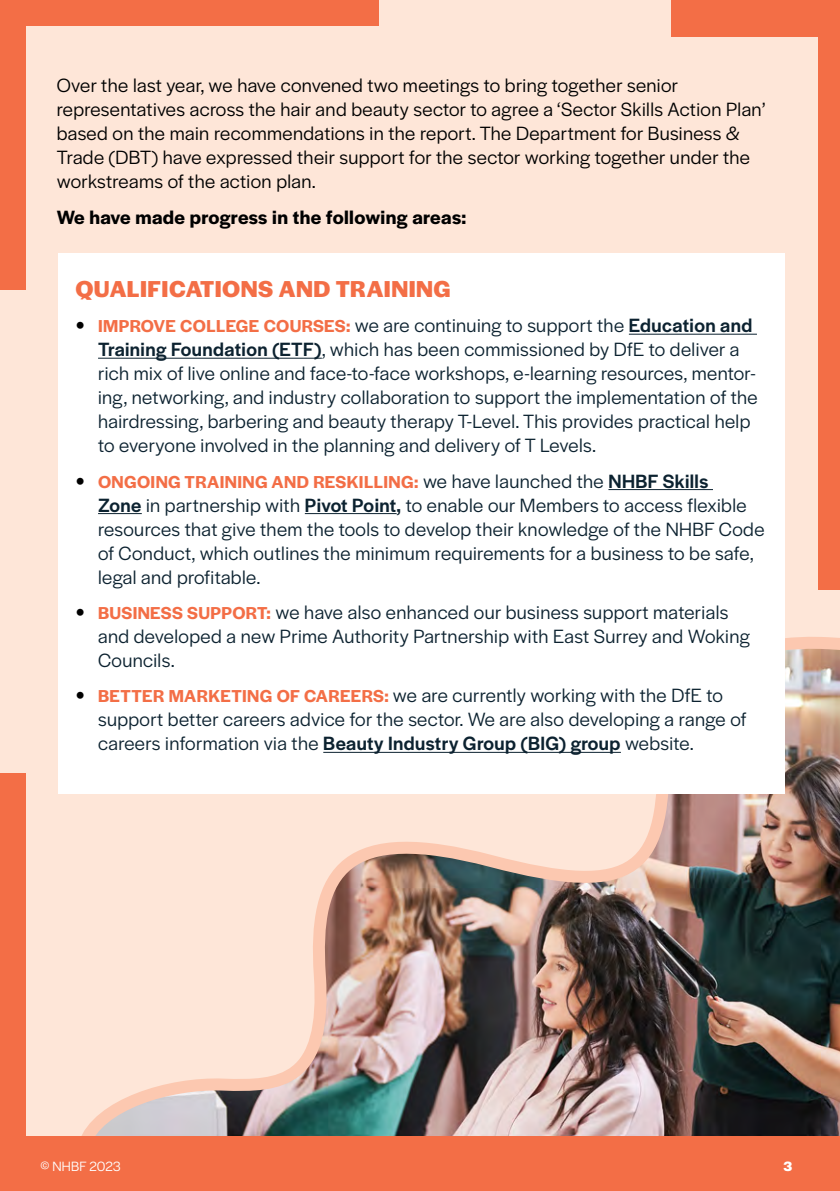
<style>
.page{position:relative;width:840px;height:1191px;background:#fff}
.page>*{position:absolute;margin:0;border:0;box-sizing:border-box;transform-origin:0 0}
.t1{font:700 24px "Halyard Display";letter-spacing:.02em;color:#f36e46}
.t2{font:20px/24px "Halyard Display";letter-spacing:.02em;color:#0c2230}
.t3{font:20px/24px "Halyard Display";letter-spacing:.02em;color:#000}
.t4{font:600 20px "Halyard Display";letter-spacing:.02em;color:#000}
.t5{font:600 18px "Halyard Display";letter-spacing:.02em;color:#f36e46}
.t6{font:14px "Halyard Display";letter-spacing:.015em;color:#fff}
.t7{font:700 14px "Halyard Display";color:#fff}
.s1{font-family:"Avenir Next";font-weight:600;font-size:19.2px;color:#000}
.s2{font-weight:600;font-size:18px;color:#f36e46}
.s3{font-weight:500}
.s4{font-family:"Avenir Next";font-size:19.2px;color:#000}
.s5{font-weight:400;font-size:20px;color:#0c2230}
.s6{font-weight:500;font-size:20px;color:#0c2230}
</style>
<div class="page">
<div style="left:0;top:0;width:839px;height:1191px;background:#fee6d8"></div>
<img style="left:81px;top:633px;width:758px;height:503px">
<div style="left:21px;top:0;width:357px;height:26px;background:#f36e46"></div>
<div style="left:0;top:0;width:26px;height:289px;background:#f36e46"></div>
<div style="left:817px;top:0;width:22px;height:589px;background:#f36e46"></div>
<div style="left:0;top:773px;width:26px;height:367px;background:#f36e46"></div>
<div style="left:0;top:1136px;width:839px;height:55px;background:#f36e46"></div>
<div style="left:670px;top:0;width:169px;height:37px;background:#f36e46"></div>
<div style="left:58px;top:254px;width:726px;height:540px;background:#fff"></div>
<hr style="left:628px;top:334px;width:128px;height:1px;background:#0c2230">
<hr style="left:98px;top:358px;width:223px;height:1px;background:#0c2230">
<hr style="left:608px;top:489px;width:104px;height:1px;background:#0c2230">
<hr style="left:98px;top:513px;width:44px;height:1px;background:#0c2230">
<hr style="left:304px;top:513px;width:92px;height:1px;background:#0c2230">
<hr style="left:323px;top:752px;width:297px;height:1px;background:#0c2230">
<p class="t3" style="left:57px;top:73px;width:710px">Over the last year, we have convened two meetings to bring together senior representatives across the hair and beauty sector to agree a ‘Sector Skills Action Plan’ based on the main recommendations in the report. The Department for Business &amp; Trade (DBT) have expressed their support for the sector working together under the workstreams of the action plan.</p>
<p class="t4" style="left:57px;top:203px;width:411px">We have made progress in the following areas:</p>
<p class="t1" style="left:75px;top:272px;width:376px">QUALIFICATIONS AND TRAINING</p>
<p class="t2" style="left:98px;top:312px;width:660px;text-indent:-23px"><span class="s1">•</span> <span class="s2">IMPROVE COLLEGE COURSES:</span> we are continuing to support the <span class="s3">Education and Training Foundation (ETF)</span>, which has been commissioned by DfE to deliver a rich mix of live online and face-to-face workshops, e-learning resources, mentor&shy;ing, networking, and industry collaboration to support the implementation of the hairdressing, barbering and beauty therapy T-Level. This provides practical help to everyone involved in the planning and delivery of T Levels.</p>
<p class="t5" style="left:75px;top:469px;width:634px"><span class="s4">•</span> ONGOING TRAINING AND RESKILLING: <span class="s5">we have launched the</span> <span class="s6">NHBF Skills</span></p>
<p class="t2" style="left:98px;top:492px;width:667px"><span class="s3">Zone</span> in partnership with <span class="s3">Pivot Point,</span> to enable our Members to access flexible resources that give them the tools to develop their knowledge of the NHBF Code of Conduct, which outlines the minimum requirements for a business to be safe, legal and profitable.</p>
<p class="t2" style="left:98px;top:599px;width:653px;text-indent:-23px"><span class="s1">•</span> <span class="s2">BUSINESS SUPPORT:</span> we have also enhanced our business support materials and developed a new Prime Authority Partnership with East Surrey and Woking<br>Councils.</p>
<p class="t2" style="left:98px;top:682px;width:649px;text-indent:-23px"><span class="s1">•</span> <span class="s2">BETTER MARKETING OF CAREERS:</span> we are currently working with the DfE to support better careers advice for the sector. We are also developing a range of careers information via the <span class="s3">Beauty Industry Group (BIG) group</span> website.</p>
<p class="t6" style="left:40px;top:1156px;width:82px">© NHBF 2023</p>
<p class="t7" style="left:783px;top:1156px;width:10px">3</p>
</div>
